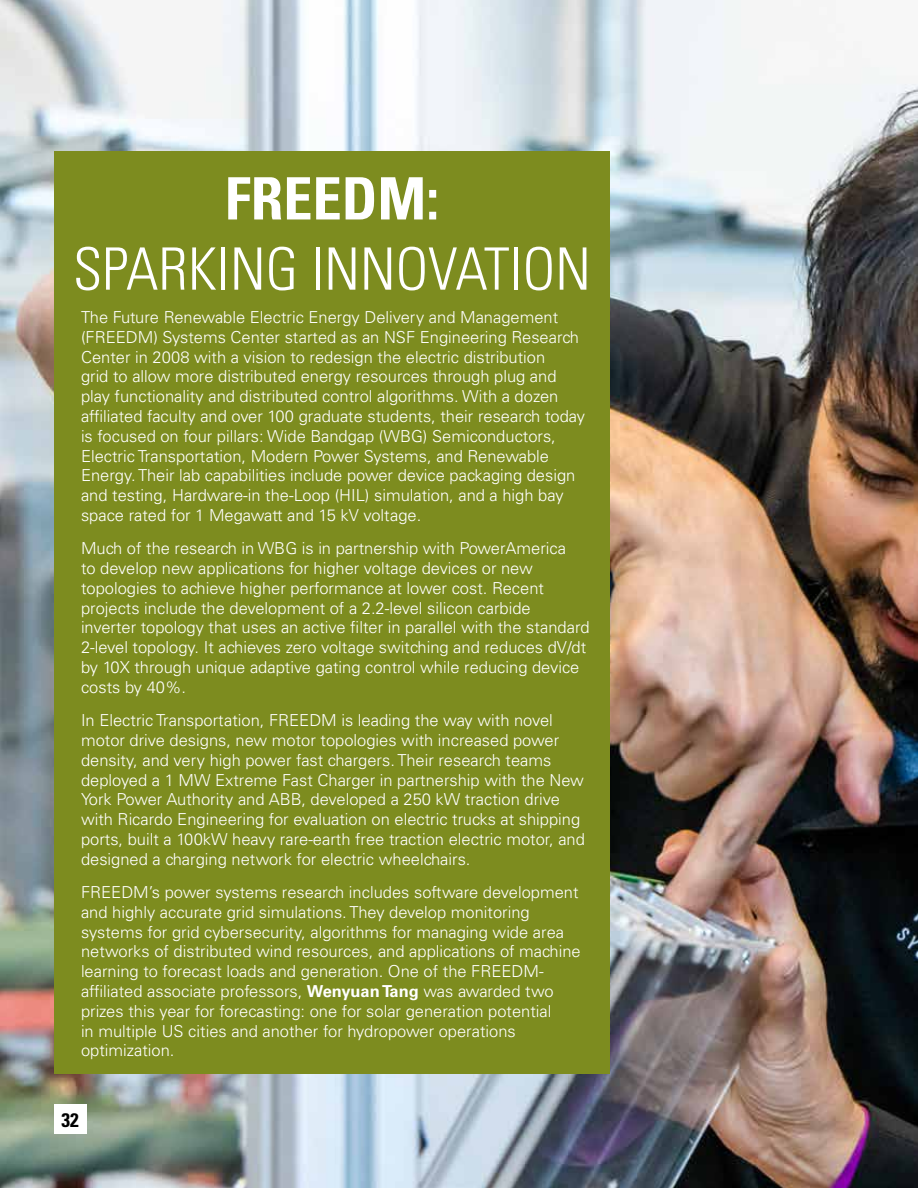
<style>
.page{position:relative;width:918px;height:1188px;background:#fff}
.page>*{position:absolute;margin:0;border:0;box-sizing:border-box;transform-origin:0 0}
.t1{font:300 condensed 58.5px "Univers LT Std";color:#fff}
.t2{font:700 condensed 58.5px "Univers LT Std";color:#fff}
.t3{font:700 condensed 19.5px "Univers LT Std";color:#000}
.t4{font:300 16.5px/19.8px "Univers LT Std";color:#fff}
.s1{font-weight:700}
</style>
<div class="page">
<img style="left:0;top:0;width:918px;height:1188px">
<div style="left:54px;top:151px;width:555px;height:923px;background:#7d8c1f"></div>
<div style="left:54px;top:1105px;width:32px;height:29px;background:#fff"></div>
<h1 class="t2" style="left:225px;top:177px;width:216px">FREEDM:</h1>
<h1 class="t1" style="left:73px;top:247px;width:519px">SPARKING INNOVATION</h1>
<p class="t4" style="left:81px;top:307px;width:506px">The Future Renewable Electric Energy Delivery and Management (FREEDM) Systems Center started as an NSF Engineering Research Center in 2008 with a vision to redesign the electric distribution<br>grid to allow more distributed energy resources through plug and play functionality and distributed control algorithms. With a dozen affiliated faculty and over 100 graduate students, their research today is focused on four pillars: Wide Bandgap (WBG) Semiconductors, Electric Transportation, Modern Power Systems, and Renewable Energy. Their lab capabilities include power device packaging design and testing, Hardware-in the-Loop (HIL) simulation, and a high bay space rated for 1 Megawatt and 15 kV voltage.</p>
<p class="t4" style="left:81px;top:538px;width:510px">Much of the research in WBG is in partnership with PowerAmerica<br>to develop new applications for higher voltage devices or new topologies to achieve higher performance at lower cost. Recent projects include the development of a 2.2-level silicon carbide inverter topology that uses an active filter in parallel with the standard 2-level topology. It achieves zero voltage switching and reduces dV/dt by 10X through unique adaptive gating control while reducing device costs by 40%.</p>
<p class="t4" style="left:81px;top:710px;width:505px">In Electric Transportation, FREEDM is leading the way with novel motor drive designs, new motor topologies with increased power density, and very high power fast chargers. Their research teams deployed a 1 MW Extreme Fast Charger in partnership with the New York Power Authority and ABB, developed a 250 kW traction drive with Ricardo Engineering for evaluation on electric trucks at shipping ports, built a 100kW heavy rare-earth free traction electric motor, and designed a charging network for electric wheelchairs.</p>
<p class="t4" style="left:81px;top:882px;width:501px">FREEDM’s power systems research includes software development and highly accurate grid simulations. They develop monitoring systems for grid cybersecurity, algorithms for managing wide area networks of distributed wind resources, and applications of machine learning to forecast loads and generation. One of the FREEDM&shy;affiliated associate professors, <span class="s1">Wenyuan Tang</span> was awarded two prizes this year for forecasting: one for solar generation potential<br>in multiple US cities and another for hydropower operations optimization.</p>
<p class="t3" style="left:61px;top:1112px;width:19px">32</p>
</div>
